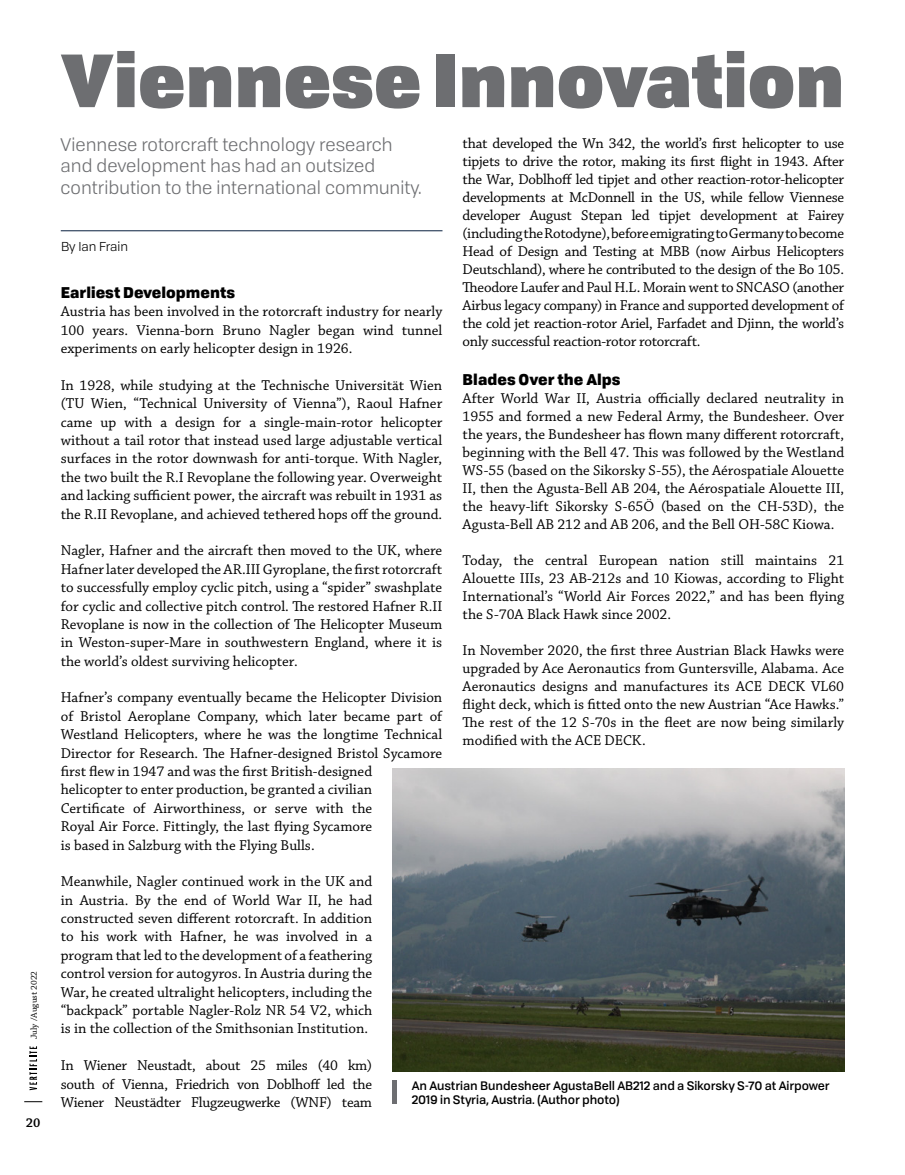
<style>
.page{position:relative;width:905px;height:1175px;background:#fff}
.page>*{position:absolute;margin:0;border:0;box-sizing:border-box;transform-origin:0 0}
.t1{font:900 72px "Tofino";letter-spacing:.005em;color:#6d6e71}
.t2{font:18px/21.6px "Tofino";color:#6d6e71}
.t3{font:15px/18.3px "Chaparral Pro";color:#000;text-align:justify}
.t4{font:900 15px "Tofino";color:#000}
.t5{font:600 13.5px "Chaparral Pro";color:#000}
.t6{font:12.75px "Tofino";color:#000}
.t7{font:500 12px/14.2px "Tofino";letter-spacing:-.01em;color:#000}
.t8{font:9px "Chaparral Pro";color:#000}
</style>
<div class="page">
<svg style="left:24px;top:1101px;width:18px;height:1px"></svg>
<svg style="left:30px;top:1046px;width:7px;height:44px"></svg>
<div style="left:392px;top:1080px;width:5px;height:23px;background:#6d6e71"></div>
<hr style="left:61px;top:230px;width:381px;height:1px;background:#081f3f">
<img style="left:392px;top:768px;width:452px;height:303px">
<p class="t8" style="left:29px;top:1039px;width:70px;rotate:-90deg">July /August 2022</p>
<p class="t5" style="left:26px;top:1115px;width:16px">20</p>
<h1 class="t1" style="left:61px;top:16px;width:785px">Viennese Innovation</h1>
<p class="t2" style="left:61px;top:132px;width:362px">Viennese rotorcraft technology research and development has had an outsized contribution to the international community.</p>
<p class="t3" style="left:462px;top:135px;width:383px">that developed the Wn 342, the world’s first helicopter to use tipjets to drive the rotor, making its first flight in 1943. After the War, Doblhoff led tipjet and other reaction-rotor-helicopter developments at McDonnell in the US, while fellow Viennese developer August Stepan led tipjet development at Fairey (including the Rotodyne), before emigrating to Germany to become Head of Design and Testing at MBB (now Airbus Helicopters Deutschland), where he contributed to the design of the Bo 105.<br>Theodore Laufer and Paul H.L. Morain went to SNCASO (another Airbus legacy company) in France and supported development of the cold jet reaction-rotor Ariel, Farfadet and Djinn, the world’s only successful reaction-rotor rotorcraft.</p>
<p class="t4" style="left:462px;top:366px;width:159px">Blades Over the Alps</p>
<p class="t3" style="left:462px;top:389px;width:383px">After World War II, Austria officially declared neutrality in 1955 and formed a new Federal Army, the Bundesheer. Over the years, the Bundesheer has flown many different rotorcraft, beginning with the Bell 47. This was followed by the Westland WS-55 (based on the Sikorsky S-55), the Aérospatiale Alouette II, then the Agusta-Bell AB 204, the Aérospatiale Alouette III, the heavy-lift Sikorsky S-65Ö (based on the CH-53D), the Agusta-Bell AB 212 and AB 206, and the Bell OH-58C Kiowa.</p>
<p class="t3" style="left:462px;top:551px;width:383px">Today, the central European nation still maintains 21<br>Alouette IIIs, 23 AB-212s and 10 Kiowas, according to Flight International’s “World Air Forces 2022,” and has been flying the S-70A Black Hawk since 2002.</p>
<p class="t3" style="left:462px;top:641px;width:383px">In November 2020, the first three Austrian Black Hawks were upgraded by Ace Aeronautics from Guntersville, Alabama. Ace Aeronautics designs and manufactures its ACE DECK VL60 flight deck, which is fitted onto the new Austrian “Ace Hawks.” The rest of the 12 S-70s in the fleet are now being similarly modified with the ACE DECK.</p>
<p class="t6" style="left:61px;top:237px;width:69px">By Ian Frain</p>
<p class="t4" style="left:61px;top:280px;width:176px">Earliest Developments</p>
<p class="t3" style="left:61px;top:303px;width:383px">Austria has been involved in the rotorcraft industry for nearly 100 years. Vienna-born Bruno Nagler began wind tunnel experiments on early helicopter design in 1926.</p>
<p class="t3" style="left:61px;top:376px;width:383px">In 1928, while studying at the Technische Universität Wien (TU Wien, “Technical University of Vienna”), Raoul Hafner came up with a design for a single-main-rotor helicopter without a tail rotor that instead used large adjustable vertical surfaces in the rotor downwash for anti-torque. With Nagler, the two built the R.I Revoplane the following year. Overweight and lacking sufficient power, the aircraft was rebuilt in 1931 as the R.II Revoplane, and achieved tethered hops off the ground.</p>
<p class="t3" style="left:61px;top:542px;width:383px">Nagler, Hafner and the aircraft then moved to the UK, where Hafner later developed the AR.III Gyroplane, the first rotorcraft to successfully employ cyclic pitch, using a “spider” swashplate for cyclic and collective pitch control. The restored Hafner R.II Revoplane is now in the collection of The Helicopter Museum in Weston-super-Mare in southwestern England, where it is the world’s oldest surviving helicopter.</p>
<p class="t3" style="left:61px;top:689px;width:383px;text-align:left">Hafner’s company eventually became the Helicopter Division of Bristol Aeroplane Company, which later became part of Westland Helicopters, where he was the longtime Technical Director for Research. The Hafner-designed Bristol Sycamore first flew in 1947 and was the first British-designed<br>helicopter to enter production, be granted a civilian<br>Certificate of Airworthiness, or serve with the<br>Royal Air Force. Fittingly, the last flying Sycamore<br>is based in Salzburg with the Flying Bulls.</p>
<p class="t3" style="left:61px;top:873px;width:313px">Meanwhile, Nagler continued work in the UK and in Austria. By the end of World War II, he had constructed seven different rotorcraft. In addition to his work with Hafner, he was involved in a program that led to the development of a feathering control version for autogyros. In Austria during the War, he created ultralight helicopters, including the “backpack” portable Nagler-Rolz NR 54 V2, which is in the collection of the Smithsonian Institution.</p>
<p class="t3" style="left:61px;top:1056px;width:313px">In Wiener Neustadt, about 25 miles (40 km) south of Vienna, Friedrich von Doblhoff led the Wiener Neustädter Flugzeugwerke (WNF) team</p>
<p class="t7" style="left:412px;top:1077px;width:419px">An Austrian Bundesheer AgustaBell AB212 and a Sikorsky S-70 at Airpower<br>2019 in Styria, Austria. (Author photo)</p>
</div>
